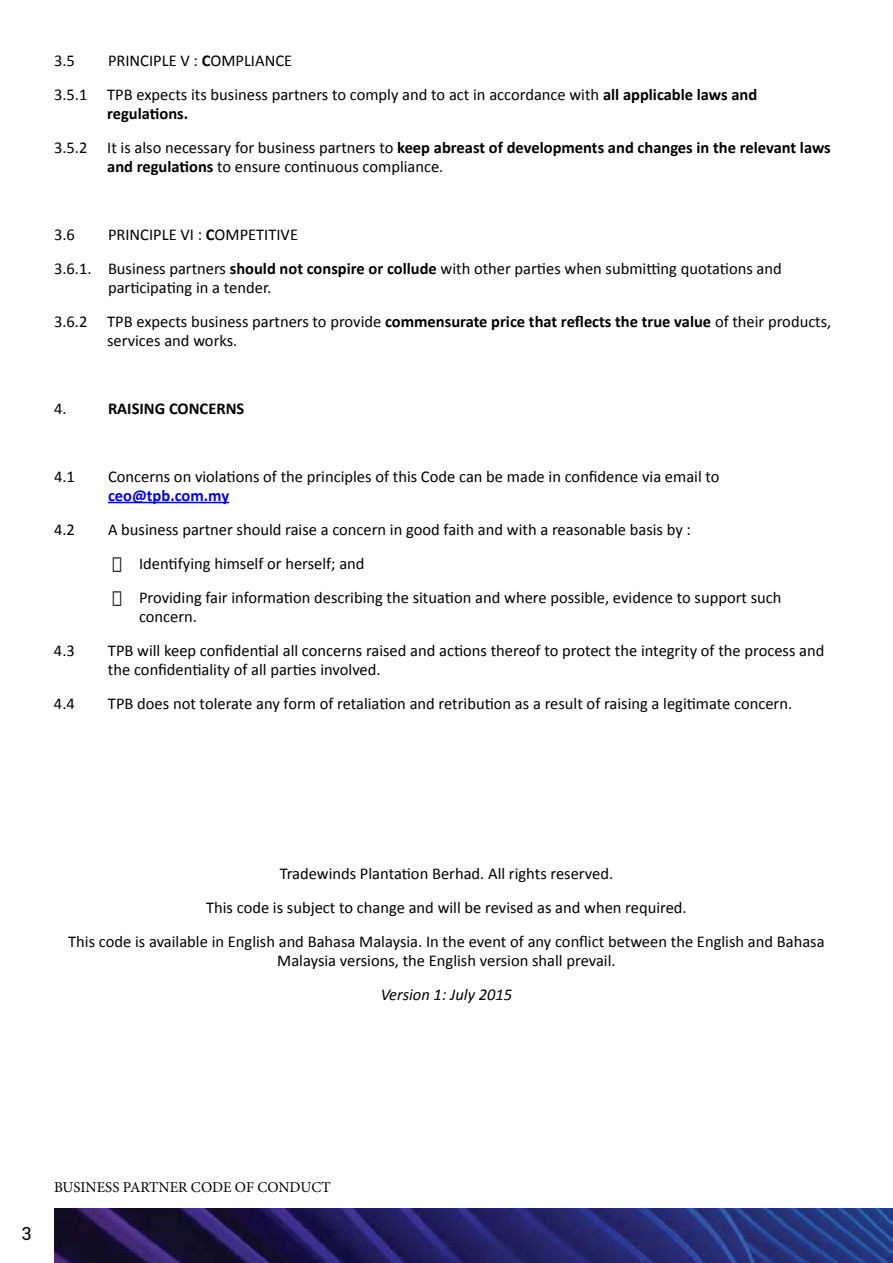
<style>
.page{position:relative;width:893px;height:1263px;background:#fff}
.page>*{position:absolute;margin:0;border:0;box-sizing:border-box;transform-origin:0 0}
.t1{font:18px "Roboto";color:#000}
.t2{font:16.5px/33.9px "Calibri";color:#000}
.t3{font:700 16.5px/33.9px "Calibri";color:#000}
.t4{font:italic 16.5px "Calibri";color:#000}
.t5{font:700 16.5px "Calibri";color:#00f}
.t6{font:15px "Minion Pro";color:#000}
.s1{font-weight:700}
.s2{font-weight:400}
</style>
<div class="page">
<img style="left:54px;top:1209px;width:839px;height:54px">
<hr style="left:108px;top:502px;width:121px;height:1px;background:#00f">
<p class="t2" style="left:54px;top:44px;width:705px;text-indent:54px">PRINCIPLE V : <span class="s1">C</span>OMPLIANCE<br>3.5.1 TPB expects its business partners to comply and to act in accordance with <span class="s1">all applicable laws and</span></p>
<p class="t3" style="left:54px;top:97px;width:778px;text-indent:53px">regulations.<br><span class="s2">3.5.2 It is also necessary for business partners to</span> keep abreast of developments and changes in the relevant laws</p>
<p class="t2" style="left:107px;top:150px;width:338px"><span class="s1">and regulations</span> to ensure continuous compliance.</p>
<p class="t2" style="left:54px;top:44px;width:22px">3.5</p>
<p class="t2" style="left:54px;top:218px;width:729px;text-indent:54px">PRINCIPLE VI : <span class="s1">C</span>OMPETITIVE<br>3.6.1. Business partners <span class="s1">should not conspire or collude</span> with other parties when submitting quotations and</p>
<p class="t2" style="left:54px;top:271px;width:779px;text-indent:54px">participating in a tender.<br>3.6.2 TPB expects business partners to provide <span class="s1">commensurate price that reflects the true value</span> of their products,</p>
<p class="t2" style="left:107px;top:324px;width:132px">services and works.</p>
<p class="t2" style="left:54px;top:218px;width:22px">3.6</p>
<p class="t2" style="left:54px;top:392px;width:14px">4.</p>
<p class="t3" style="left:108px;top:392px;width:138px">RAISING CONCERNS</p>
<p class="t2" style="left:54px;top:460px;width:22px">4.1</p>
<p class="t2" style="left:108px;top:460px;width:613px">Concerns on violations of the principles of this Code can be made in confidence via email to</p>
<p class="t5" style="left:108px;top:485px;width:123px">ceo@tpb.com.my</p>
<p class="t2" style="left:54px;top:513px;width:22px">4.2</p>
<p class="t2" style="left:108px;top:513px;width:585px">A business partner should raise a concern in good faith and with a reasonable basis by :</p>
<p class="t2" style="left:112px;top:547px;width:254px">• Identifying himself or herself; and</p>
<p class="t2" style="left:139px;top:588px;width:644px;line-height:19px;text-indent:-27px">• Providing fair information describing the situation and where possible, evidence to support such concern.</p>
<p class="t2" style="left:54px;top:633px;width:22px">4.3</p>
<p class="t2" style="left:108px;top:641px;width:718px;line-height:19px">TPB will keep confidential all concerns raised and actions thereof to protect the integrity of the process and the confidentiality of all parties involved.</p>
<p class="t2" style="left:54px;top:686px;width:22px">4.4</p>
<p class="t2" style="left:108px;top:686px;width:686px">TPB does not tolerate any form of retaliation and retribution as a result of raising a legitimate concern.</p>
<p class="t2" style="left:68px;top:856px;width:758px;text-align:center">Tradewinds Plantation Berhad. All rights reserved.<br>This code is subject to change and will be revised as and when required.<br>This code is available in English and Bahasa Malaysia. In the event of any conflict between the English and Bahasa</p>
<p class="t2" style="left:277px;top:943px;width:340px">Malaysia versions, the English version shall prevail.</p>
<p class="t4" style="left:381px;top:983px;width:133px">Version 1: July 2015</p>
<p class="t1" style="left:22px;top:1220px;width:12px">3</p>
<p class="t6" style="left:54px;top:1177px;width:278px">BUSINESS PARTNER CODE OF CONDUCT</p>
</div>
